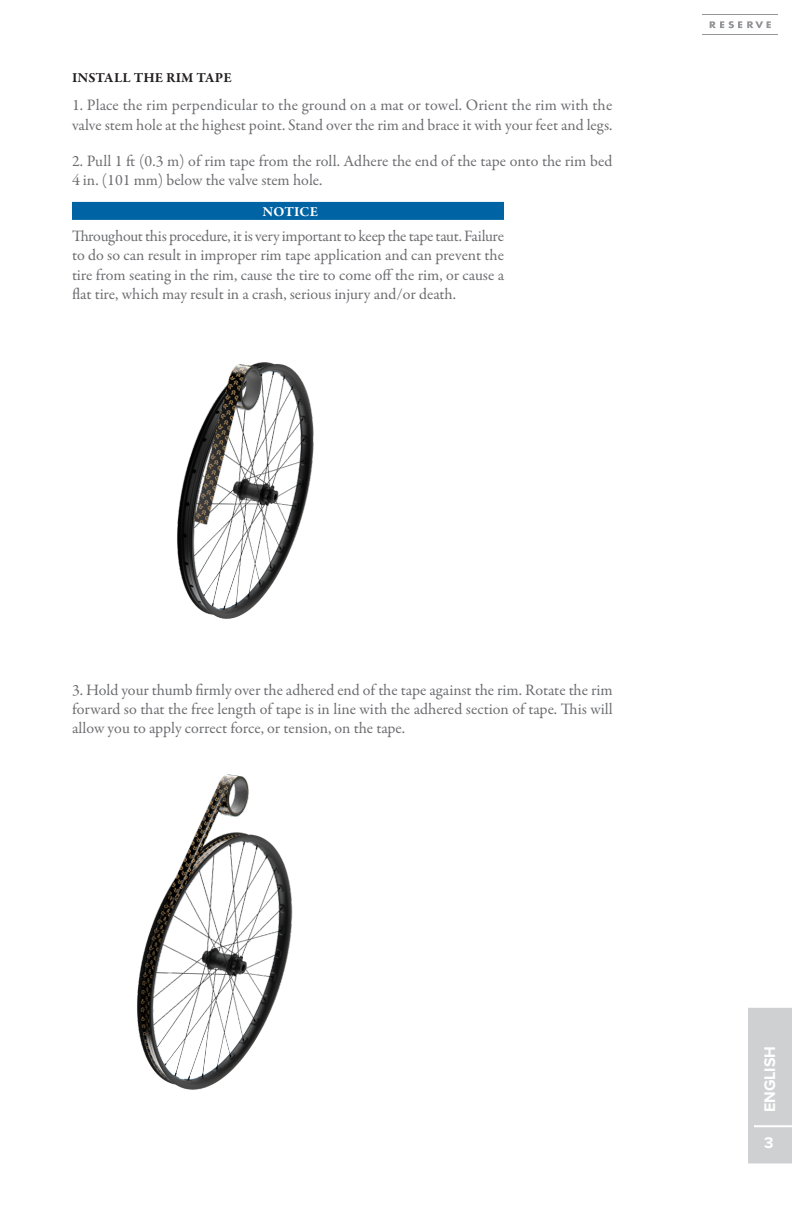
<style>
.page{position:relative;width:792px;height:1224px;background:#fff}
.page>*{position:absolute;margin:0;border:0;box-sizing:border-box;transform-origin:0 0}
.Body_Copy{font:16px/19.2px "Garamond Premr Pro";color:#6c6d70}
.t1{font:700 16px "Proxima Nova";color:#fff}
.Header_3_no_Rule__no{font:700 14px "Garamond Premr Pro";letter-spacing:.01em;color:#231f20}
.NOTICE{font:700 14px "Garamond Premr Pro";letter-spacing:.01em;color:#fff}
</style>
<div class="page">
<div style="left:748px;top:1008px;width:44px;height:155px;background:#cfd0d2"></div>
<hr style="left:754px;top:1125px;width:38px;height:2px;background:#fff">
<hr style="left:702px;top:35px;width:76px;height:1px;background:#939598">
<hr style="left:702px;top:14px;width:76px;height:1px;background:#939598">
<svg style="left:710px;top:21px;width:61px;height:7px"></svg>
<div style="left:72px;top:202px;width:432px;height:18px;background:#0063a4"></div>
<img style="left:137px;top:774px;width:156px;height:316px">
<img style="left:177px;top:362px;width:137px;height:257px">
<p class="Header_3_no_Rule__no" style="left:72px;top:69px;width:161px">INSTALL THE RIM TAPE</p>
<p class="Body_Copy" style="left:72px;top:96px;width:542px">1. Place the rim perpendicular to the ground on a mat or towel. Orient the rim with the valve stem hole at the highest point. Stand over the rim and brace it with your feet and legs.</p>
<p class="Body_Copy" style="left:72px;top:152px;width:542px">2. Pull 1 ft (0.3 m) of rim tape from the roll. Adhere the end of the tape onto the rim bed<br>4 in. (101 mm) below the valve stem hole.</p>
<p class="NOTICE" style="left:263px;top:203px;width:57px">NOTICE</p>
<p class="Body_Copy" style="left:72px;top:227px;width:434px;text-align:justify">Throughout this procedure, it is very important to keep the tape taut. Failure to do so can result in improper rim tape application and can prevent the tire from seating in the rim, cause the tire to come off the rim, or cause a flat tire, which may result in a crash, serious injury and/or death.</p>
<p class="Body_Copy" style="left:72px;top:681px;width:542px;text-align:justify">3. Hold your thumb firmly over the adhered end of the tape against the rim. Rotate the rim forward so that the free length of tape is in line with the adhered section of tape. This will allow you to apply correct force, or tension, on the tape.</p>
<p class="t1" style="left:758px;top:1112px;width:68px;rotate:-90deg">ENGLISH</p>
<p class="t1" style="left:764px;top:1130px;width:11px">3</p>
</div>
